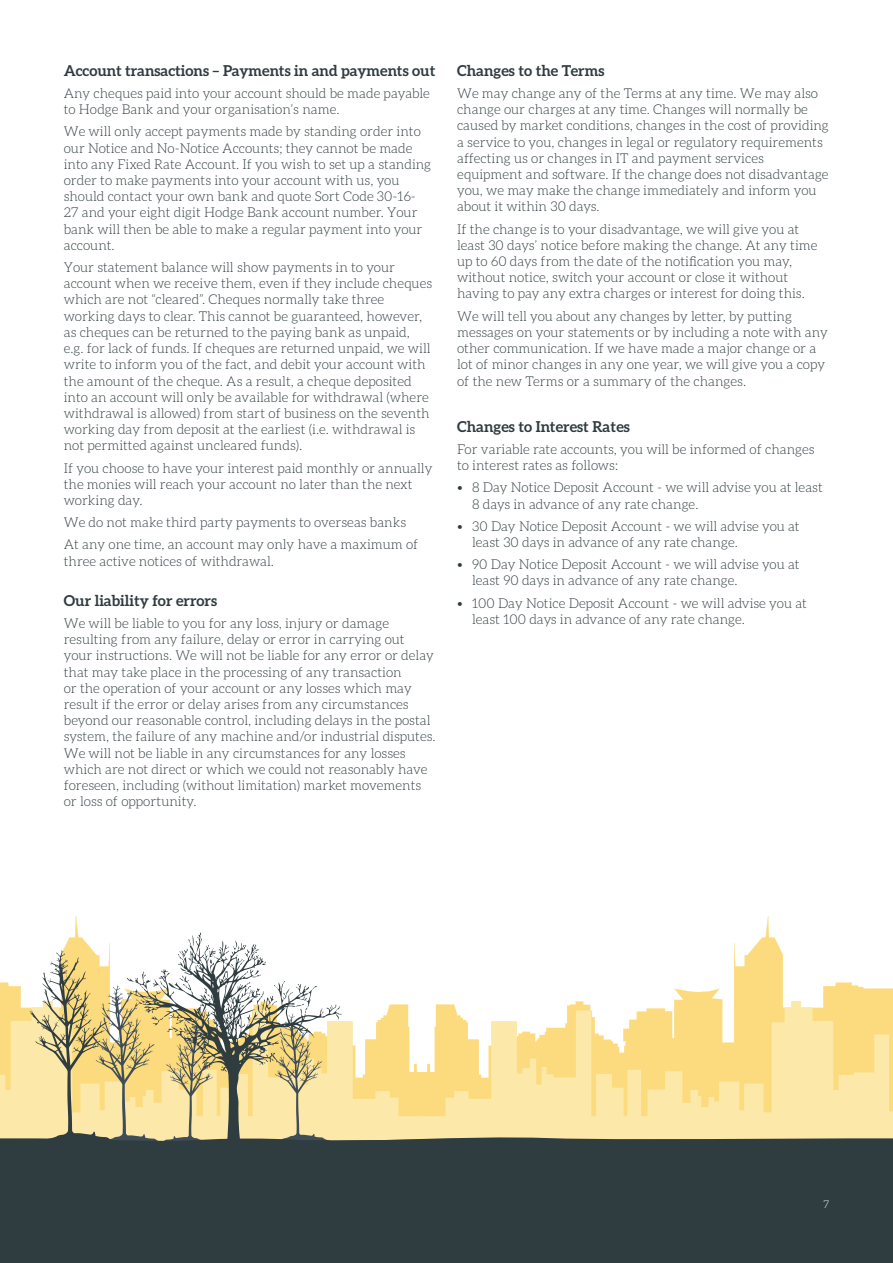
<style>
.page{position:relative;width:893px;height:1263px;background:#fff}
.page>*{position:absolute;margin:0;border:0;box-sizing:border-box;transform-origin:0 0}
.Body_Copy{font:700 15px "Aleo";color:#2f3b3f}
.Body_Copy-2{font:300 13.5px/16.2px "Aleo";color:#2f3b3f}
.Opening_Statement{font:300 10.5px "Aleo";color:#fff}
</style>
<div class="page">
<svg style="left:0;top:916px;width:110px;height:85px"></svg>
<svg style="left:0;top:1001px;width:420px;height:134px"></svg>
<svg style="left:674px;top:916px;width:219px;height:85px"></svg>
<svg style="left:420px;top:1001px;width:473px;height:134px;background:#fce5a1"></svg>
<div style="left:0;top:1135px;width:171px;height:128px;background:#2f3c40"></div>
<div style="left:171px;top:1135px;width:722px;height:128px;background:#2f3c40"></div>
<svg style="left:127px;top:932px;width:215px;height:214px"></svg>
<svg style="left:30px;top:949px;width:187px;height:195px"></svg>
<p class="Body_Copy" style="left:64px;top:62px;width:373px">Account transactions – Payments in and payments out</p>
<p class="Body_Copy-2" style="left:64px;top:85px;width:368px">Any cheques paid into your account should be made payable to Hodge Bank and your organisation’s name.</p>
<p class="Body_Copy-2" style="left:64px;top:124px;width:369px">We will only accept payments made by standing order into our Notice and No-Notice Accounts; they cannot be made into any Fixed Rate Account. If you wish to set up a standing order to make payments into your account with us, you should contact your own bank and quote Sort Code 30-16- 27 and your eight digit Hodge Bank account number. Your bank will then be able to make a regular payment into your account.</p>
<p class="Body_Copy-2" style="left:64px;top:259px;width:370px">Your statement balance will show payments in to your account when we receive them, even if they include cheques which are not “cleared”. Cheques normally take three working days to clear. This cannot be guaranteed, however, as cheques can be returned to the paying bank as unpaid, e.g. for lack of funds. If cheques are returned unpaid, we will write to inform you of the fact, and debit your account with the amount of the cheque. As a result, a cheque deposited into an account will only be available for withdrawal (where withdrawal is allowed) from start of business on the seventh working day from deposit at the earliest (i.e. withdrawal is not permitted against uncleared funds).</p>
<p class="Body_Copy-2" style="left:64px;top:460px;width:370px">If you choose to have your interest paid monthly or annually the monies will reach your account no later than the next working day.</p>
<p class="Body_Copy-2" style="left:64px;top:514px;width:344px">We do not make third party payments to overseas banks</p>
<p class="Body_Copy-2" style="left:64px;top:536px;width:356px">At any one time, an account may only have a maximum of three active notices of withdrawal.</p>
<p class="Body_Copy" style="left:64px;top:592px;width:155px">Our liability for errors</p>
<p class="Body_Copy-2" style="left:64px;top:615px;width:373px">We will be liable to you for any loss, injury or damage resulting from any failure, delay or error in carrying out your instructions. We will not be liable for any error or delay that may take place in the processing of any transaction<br>or the operation of your account or any losses which may result if the error or delay arises from any circumstances beyond our reasonable control, including delays in the postal system, the failure of any machine and/or industrial disputes.<br>We will not be liable in any circumstances for any losses which are not direct or which we could not reasonably have foreseen, including (without limitation) market movements or loss of opportunity.</p>
<p class="Body_Copy" style="left:457px;top:62px;width:149px">Changes to the Terms</p>
<p class="Body_Copy-2" style="left:457px;top:85px;width:373px">We may change any of the Terms at any time. We may also change our charges at any time. Changes will normally be caused by market conditions, changes in the cost of providing a service to you, changes in legal or regulatory requirements affecting us or changes in IT and payment services equipment and software. If the change does not disadvantage you, we may make the change immediately and inform you about it within 30 days.</p>
<p class="Body_Copy-2" style="left:457px;top:221px;width:362px">If the change is to your disadvantage, we will give you at least 30 days’ notice before making the change. At any time up to 60 days from the date of the notification you may, without notice, switch your account or close it without having to pay any extra charges or interest for doing this.</p>
<p class="Body_Copy-2" style="left:457px;top:308px;width:372px">We will tell you about any changes by letter, by putting messages on your statements or by including a note with any other communication. If we have made a major change or a lot of minor changes in any one year, we will give you a copy of the new Terms or a summary of the changes.</p>
<p class="Body_Copy" style="left:457px;top:418px;width:174px">Changes to Interest Rates</p>
<p class="Body_Copy-2" style="left:457px;top:441px;width:359px">For variable rate accounts, you will be informed of changes to interest rates as follows:</p>
<p class="Body_Copy-2" style="left:472px;top:479px;width:352px;text-indent:-15px">• 8 Day Notice Deposit Account - we will advise you at least<br>8 days in advance of any rate change.</p>
<p class="Body_Copy-2" style="left:472px;top:518px;width:329px;text-indent:-15px">• 30 Day Notice Deposit Account - we will advise you at least 30 days in advance of any rate change.</p>
<p class="Body_Copy-2" style="left:472px;top:556px;width:329px;text-indent:-15px">• 90 Day Notice Deposit Account - we will advise you at least 90 days in advance of any rate change.</p>
<p class="Body_Copy-2" style="left:472px;top:595px;width:336px;text-indent:-15px">• 100 Day Notice Deposit Account - we will advise you at least 100 days in advance of any rate change.</p>
<p class="Opening_Statement" style="left:823px;top:1198px;width:7px">7</p>
</div>
